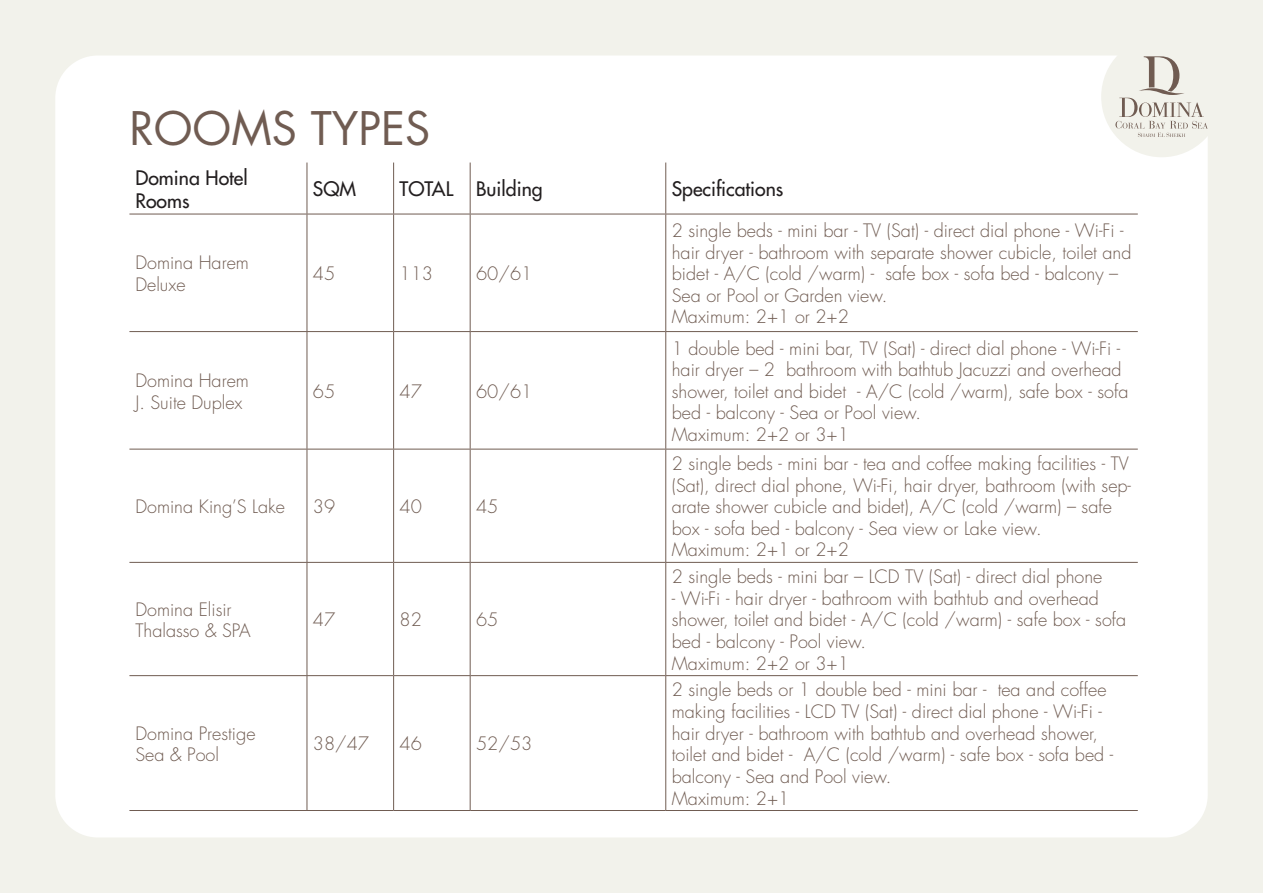
<style>
.page{position:relative;width:1263px;height:893px;background:#f2f2eb}
.page>*{position:absolute;margin:0;border:0;box-sizing:border-box;transform-origin:0 0}
.t1{font:45px "Futura Std";color:#705c52}
.t2{font:500 19.5px "Futura Std";color:#231f20}
.t3{font:300 18px/21.6px "Futura Std";color:#705c52}
</style>
<div class="page">
<div style="left:55px;top:56px;width:1153px;height:781px;background:#fff;border-radius:43px"></div>
<div style="left:1101px;top:36px;width:121px;height:121px;background:#f2f2eb;border-radius:50%"></div>
<svg style="left:1115px;top:56px;width:93px;height:81px"></svg>
<hr style="left:307px;top:163px;width:1px;height:51px;background:#705c52">
<hr style="left:393px;top:163px;width:1px;height:51px;background:#705c52">
<hr style="left:470px;top:163px;width:1px;height:51px;background:#705c52">
<hr style="left:665px;top:163px;width:1px;height:51px;background:#705c52">
<hr style="left:129px;top:214px;width:178px;height:1px;background:#705c52">
<hr style="left:307px;top:214px;width:87px;height:1px;background:#705c52">
<hr style="left:307px;top:214px;width:1px;height:117px;background:#705c52">
<hr style="left:394px;top:214px;width:76px;height:1px;background:#705c52">
<hr style="left:393px;top:214px;width:1px;height:117px;background:#705c52">
<hr style="left:470px;top:214px;width:196px;height:1px;background:#705c52">
<hr style="left:470px;top:214px;width:1px;height:117px;background:#705c52">
<hr style="left:666px;top:214px;width:472px;height:1px;background:#705c52">
<hr style="left:665px;top:214px;width:1px;height:117px;background:#705c52">
<hr style="left:307px;top:332px;width:1px;height:117px;background:#705c52">
<hr style="left:393px;top:332px;width:1px;height:117px;background:#705c52">
<hr style="left:470px;top:332px;width:1px;height:117px;background:#705c52">
<hr style="left:665px;top:332px;width:1px;height:117px;background:#705c52">
<hr style="left:129px;top:449px;width:178px;height:1px;background:#705c52">
<hr style="left:307px;top:449px;width:87px;height:1px;background:#705c52">
<hr style="left:307px;top:449px;width:1px;height:113px;background:#705c52">
<hr style="left:394px;top:449px;width:76px;height:1px;background:#705c52">
<hr style="left:393px;top:449px;width:1px;height:113px;background:#705c52">
<hr style="left:470px;top:449px;width:196px;height:1px;background:#705c52">
<hr style="left:470px;top:449px;width:1px;height:113px;background:#705c52">
<hr style="left:666px;top:449px;width:472px;height:1px;background:#705c52">
<hr style="left:665px;top:449px;width:1px;height:113px;background:#705c52">
<hr style="left:129px;top:562px;width:178px;height:1px;background:#705c52">
<hr style="left:307px;top:562px;width:87px;height:1px;background:#705c52">
<hr style="left:307px;top:563px;width:1px;height:112px;background:#705c52">
<hr style="left:394px;top:562px;width:76px;height:1px;background:#705c52">
<hr style="left:393px;top:563px;width:1px;height:112px;background:#705c52">
<hr style="left:470px;top:562px;width:196px;height:1px;background:#705c52">
<hr style="left:470px;top:563px;width:1px;height:112px;background:#705c52">
<hr style="left:666px;top:562px;width:472px;height:1px;background:#705c52">
<hr style="left:665px;top:563px;width:1px;height:112px;background:#705c52">
<hr style="left:129px;top:675px;width:178px;height:1px;background:#705c52">
<hr style="left:307px;top:675px;width:87px;height:1px;background:#705c52">
<hr style="left:307px;top:676px;width:1px;height:134px;background:#705c52">
<hr style="left:394px;top:675px;width:76px;height:1px;background:#705c52">
<hr style="left:393px;top:676px;width:1px;height:134px;background:#705c52">
<hr style="left:470px;top:675px;width:196px;height:1px;background:#705c52">
<hr style="left:470px;top:676px;width:1px;height:134px;background:#705c52">
<hr style="left:666px;top:675px;width:472px;height:1px;background:#705c52">
<hr style="left:665px;top:676px;width:1px;height:134px;background:#705c52">
<hr style="left:129px;top:810px;width:178px;height:1px;background:#705c52">
<hr style="left:307px;top:810px;width:87px;height:1px;background:#705c52">
<hr style="left:394px;top:810px;width:76px;height:1px;background:#705c52">
<hr style="left:470px;top:810px;width:196px;height:1px;background:#705c52">
<hr style="left:666px;top:810px;width:472px;height:1px;background:#705c52">
<hr style="left:129px;top:331px;width:178px;height:1px;background:#705c52">
<hr style="left:307px;top:331px;width:87px;height:1px;background:#705c52">
<hr style="left:394px;top:331px;width:76px;height:1px;background:#705c52">
<hr style="left:470px;top:331px;width:196px;height:1px;background:#705c52">
<hr style="left:666px;top:331px;width:472px;height:1px;background:#705c52">
<p class="t1" style="left:129px;top:99px;width:302px">ROOMS TYPES</p>
<p class="t2" style="left:135px;top:165px;width:114px">Domina Hotel</p>
<p class="t2" style="left:135px;top:189px;width:56px">Rooms</p>
<p class="t3" style="left:135px;top:253px;width:115px">Domina Harem</p>
<p class="t3" style="left:135px;top:274px;width:52px">Deluxe</p>
<p class="t2" style="left:313px;top:177px;width:45px">SQM</p>
<p class="t3" style="left:313px;top:263px;width:24px">45</p>
<p class="t2" style="left:400px;top:177px;width:55px">TOTAL</p>
<p class="t3" style="left:400px;top:263px;width:35px">113</p>
<p class="t2" style="left:476px;top:177px;width:68px">Building</p>
<p class="t3" style="left:476px;top:263px;width:58px">60/61</p>
<p class="t3" style="left:135px;top:370px;width:115px">Domina Harem</p>
<p class="t3" style="left:135px;top:392px;width:109px">.J Suite Duplex</p>
<p class="t3" style="left:313px;top:381px;width:24px">65</p>
<p class="t3" style="left:400px;top:381px;width:24px">47</p>
<p class="t3" style="left:476px;top:381px;width:58px">60/61</p>
<p class="t3" style="left:135px;top:496px;width:151px">Domina King S’ Lake</p>
<p class="t3" style="left:313px;top:496px;width:24px">39</p>
<p class="t3" style="left:135px;top:599px;width:98px">Domina Elisir</p>
<p class="t3" style="left:135px;top:620px;width:117px">Thalasso &amp; SPA</p>
<p class="t3" style="left:313px;top:610px;width:24px">47</p>
<p class="t3" style="left:400px;top:496px;width:24px">40</p>
<p class="t3" style="left:400px;top:610px;width:24px">82</p>
<p class="t3" style="left:476px;top:496px;width:24px">45</p>
<p class="t3" style="left:476px;top:610px;width:24px">65</p>
<p class="t3" style="left:135px;top:723px;width:122px">Domina Prestige</p>
<p class="t3" style="left:476px;top:734px;width:58px">52/53</p>
<p class="t3" style="left:313px;top:734px;width:58px">38/47</p>
<p class="t3" style="left:400px;top:734px;width:24px">46</p>
<p class="t3" style="left:135px;top:744px;width:85px">Sea &amp; Pool</p>
<p class="t2" style="left:672px;top:177px;width:113px">Specifications</p>
<p class="t3" style="left:672px;top:220px;width:453px">2 single beds - mini bar - TV (Sat -) direct dial phone - Wi-Fi -</p>
<p class="t3" style="left:672px;top:242px;width:461px">hair dryer - bathroom with separate shower cubicle, toilet and</p>
<p class="t3" style="left:885px;top:263px;width:234px">safe box - sofa bed - balcony –</p>
<p class="t3" style="left:672px;top:263px;width:217px">bidet A- /C (cold /warm -)<br>Sea or Pool or Garden view.</p>
<p class="t3" style="left:672px;top:307px;width:179px">Maximum: 2+1 or 2+2</p>
<p class="t3" style="left:672px;top:338px;width:451px;text-align:right">1 double bed - mini bar, TV (Sat -) direct dial phone - Wi-Fi - bathroom with bathtub Jacuzzi and overhead</p>
<p class="t3" style="left:672px;top:359px;width:105px">hair dryer – 2</p>
<p class="t3" style="left:857px;top:381px;width:273px">A- /C (cold /warm ,) safe box - sofa</p>
<p class="t3" style="left:672px;top:381px;width:251px">shower, toilet and bidet<br>bed - balcony - Sea or Pool view.</p>
<p class="t3" style="left:672px;top:424px;width:179px">Maximum: 2+2 or 3+1</p>
<p class="t3" style="left:672px;top:453px;width:459px">2 single beds - mini bar - tea and coffee making facilities - TV</p>
<p class="t3" style="left:672px;top:496px;width:442px">arate shower cubicle and bidet A,) /C (cold /warm) – safe</p>
<p class="t3" style="left:672px;top:475px;width:461px">(Sat ,) direct dial phone, Wi-Fi, hair dryer, bathroom (with sep-</p>
<p class="t3" style="left:672px;top:518px;width:371px">box - sofa bed - balcony - Sea view or Lake view.</p>
<p class="t3" style="left:672px;top:540px;width:179px">Maximum: 2+1 or 2+2</p>
<p class="t3" style="left:672px;top:566px;width:432px">2 single beds - mini bar – LCD TV (Sat -) direct dial phone</p>
<p class="t3" style="left:672px;top:588px;width:456px">- Wi-Fi - hair dryer - bathroom with bathtub and overhead shower, toilet and bidet A- /C (cold /warm -) safe box - sofa bed - balcony - Pool view.</p>
<p class="t3" style="left:672px;top:653px;width:179px">Maximum: 2+2 or 3+1</p>
<p class="t3" style="left:998px;top:680px;width:110px">tea and coffee</p>
<p class="t3" style="left:672px;top:680px;width:316px">2 single beds or 1 double bed - mini bar -</p>
<p class="t3" style="left:672px;top:701px;width:432px">making facilities - LCD TV (Sat -) direct dial phone - Wi-Fi -</p>
<p class="t3" style="left:672px;top:723px;width:428px">hair dryer - bathroom with bathtub and overhead shower,</p>
<p class="t3" style="left:804px;top:744px;width:311px">A/C (cold /warm -) safe box - sofa bed -</p>
<p class="t3" style="left:672px;top:744px;width:221px">toilet and bidet -<br>balcony - Sea and Pool view.</p>
<p class="t3" style="left:672px;top:788px;width:119px">Maximum: 2+1</p>
</div>
